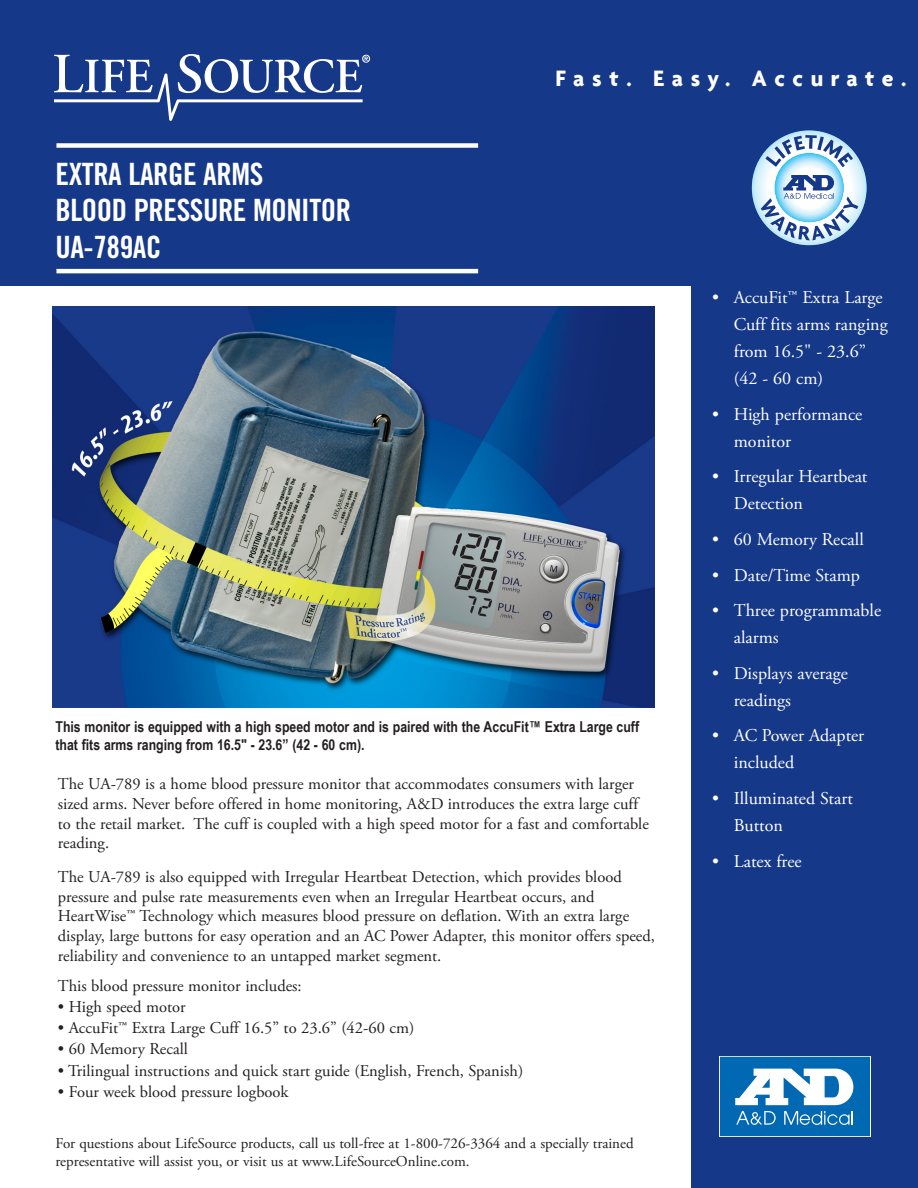
<style>
.page{position:relative;width:918px;height:1188px;background:#fff}
.page>*{position:absolute;margin:0;border:0;box-sizing:border-box;transform-origin:0 0}
.t1{font:30.75px "Trade Gothic LT Std Bd Cn 20";letter-spacing:-.015em;color:#fff}
.t2{font:700 24px "Agenda";letter-spacing:.32em;color:#fff}
.t3{font:18px/27px "Adobe Garamond Pro";color:#fff}
.t4{font:16.5px/19.8px "Adobe Garamond Pro";color:#231f20}
.t5{font:15px/18px "Adobe Garamond Pro";color:#231f20}
.t6{font:700 15px/18px "Arial Narrow";color:#231f20}
</style>
<div class="page">
<img style="left:53px;top:307px;width:601px;height:401px">
<div style="left:691px;top:173px;width:227px;height:1015px;background:#153889"></div>
<div style="left:0;top:0;width:918px;height:286px;background:#153889"></div>
<svg style="left:54px;top:54px;width:316px;height:67px"></svg>
<div style="left:719px;top:1056px;width:151px;height:81px;background:#0168b3"></div>
<div style="left:719px;top:1056px;width:151px;height:81px;border:1px solid #fff"></div>
<svg style="left:736px;top:1111px;width:40px;height:14px"></svg>
<svg style="left:784px;top:1111px;width:69px;height:14px"></svg>
<svg style="left:735px;top:1069px;width:118px;height:36px"></svg>
<div style="left:56px;top:143px;width:422px;height:5px;background:#fff"></div>
<hr style="left:56px;top:269px;width:422px;height:4px;background:#fff">
<svg style="left:752px;top:130px;width:115px;height:115px"></svg>
<svg style="left:775px;top:153px;width:69px;height:69px"></svg>
<svg style="left:765px;top:135px;width:88px;height:32px"></svg>
<svg style="left:761px;top:175px;width:97px;height:65px"></svg>
<p class="t1" style="left:56px;top:155px;width:209px">EXTRA LARGE ARMS</p>
<p class="t1" style="left:56px;top:192px;width:297px">BLOOD PRESSURE MONITOR</p>
<p class="t1" style="left:56px;top:229px;width:108px">UA-789AC</p>
<p class="t2" style="left:556px;top:64px;width:352px">Fast. Easy. Accurate.</p>
<p class="t6" style="left:56px;top:717px;width:585px">This monitor is equipped with a high speed motor and is paired with the AccuFit™ Extra Large cuff that fits arms ranging from 16.5" - 23.6” (42 - 60 cm).</p>
<p class="t4" style="left:58px;top:775px;width:593px">The UA-789 is a home blood pressure monitor that accommodates consumers with larger sized arms. Never before offered in home monitoring, A&amp;D introduces the extra large cuff to the retail market. The cuff is coupled with a high speed motor for a fast and comfortable reading.</p>
<p class="t4" style="left:58px;top:867px;width:599px">The UA-789 is also equipped with Irregular Heartbeat Detection, which provides blood pressure and pulse rate measurements even when an Irregular Heartbeat occurs, and HeartWise™ Technology which measures blood pressure on deflation. With an extra large display, large buttons for easy operation and an AC Power Adapter, this monitor offers speed, reliability and convenience to an untapped market segment.</p>
<p class="t4" style="left:58px;top:976px;width:245px">This blood pressure monitor includes:</p>
<p class="t4" style="left:58px;top:997px;width:129px">• High speed motor</p>
<p class="t4" style="left:58px;top:1018px;width:358px">• AccuFit™ Extra Large Cuff 16.5” to 23.6” (42-60 cm)</p>
<p class="t4" style="left:58px;top:1039px;width:132px">• 60 Memory Recall</p>
<p class="t4" style="left:58px;top:1061px;width:467px">• Trilingual instructions and quick start guide (English, French, Spanish)</p>
<p class="t4" style="left:58px;top:1083px;width:232px">• Four week blood pressure logbook</p>
<p class="t5" style="left:55px;top:1135px;width:580px">For questions about LifeSource products, call us toll-free at 1-800-726-3364 and a specially trained representative will assist you, or visit us at www.LifeSourceOnline.com.</p>
<p class="t3" style="left:734px;top:284px;width:155px;text-indent:-22px">• AccuFit™ Extra Large<br>Cuff fits arms ranging from 16.5" - 23.6” (42 - 60 cm)</p>
<p class="t3" style="left:734px;top:401px;width:130px;text-indent:-22px">• High performance monitor</p>
<p class="t3" style="left:734px;top:464px;width:135px;text-indent:-22px">• Irregular Heartbeat<br>Detection</p>
<p class="t3" style="left:712px;top:526px;width:153px">• 60 Memory Recall</p>
<p class="t3" style="left:712px;top:562px;width:149px">• Date/Time Stamp</p>
<p class="t3" style="left:734px;top:598px;width:149px;text-indent:-22px">• Three programmable alarms</p>
<p class="t3" style="left:734px;top:660px;width:116px;text-indent:-22px">• Displays average readings</p>
<p class="t3" style="left:734px;top:723px;width:132px;text-indent:-22px">• AC Power Adapter included</p>
<p class="t3" style="left:734px;top:786px;width:121px;text-indent:-22px">• Illuminated Start<br>Button</p>
<p class="t3" style="left:712px;top:848px;width:91px">• Latex free</p>
</div>
